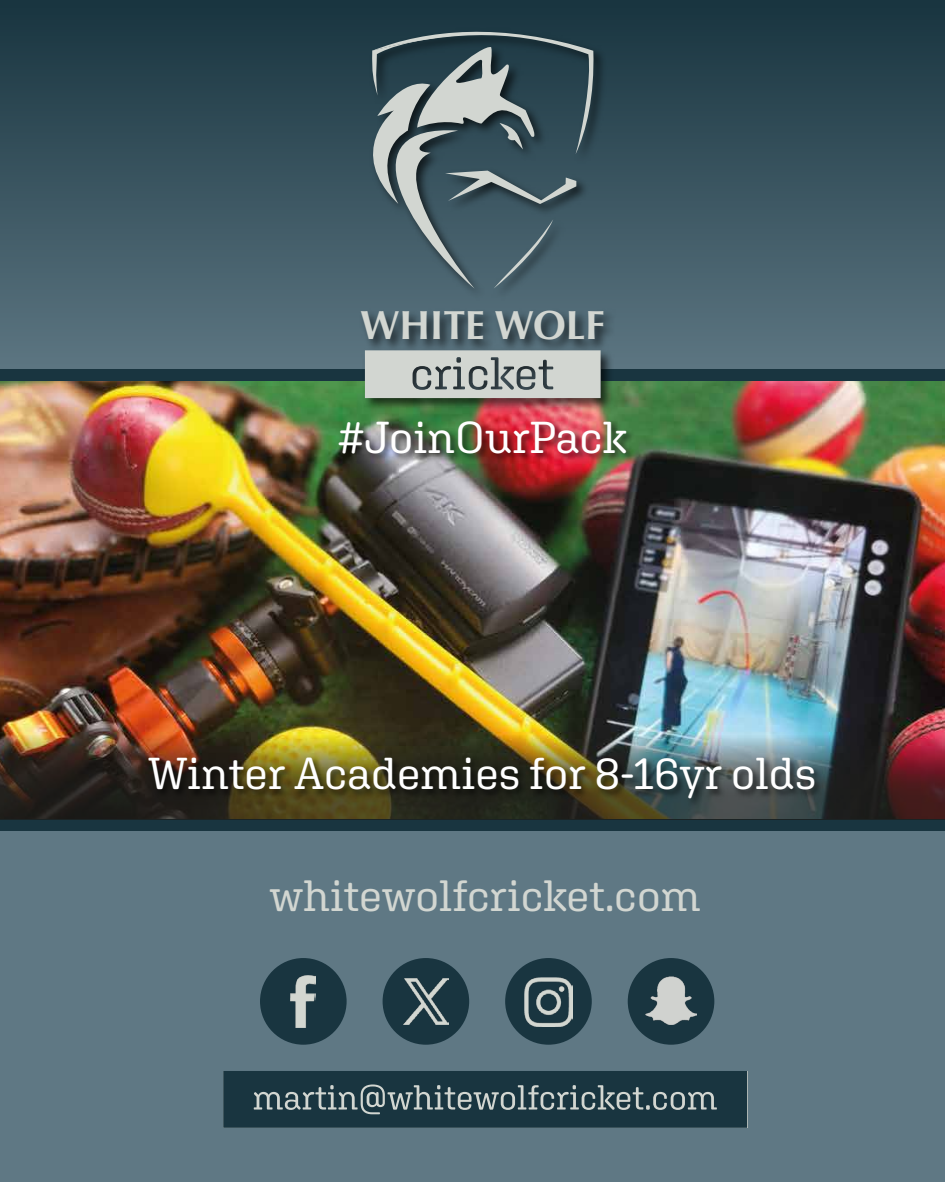
<style>
.page{position:relative;width:945px;height:1182px;background:#fff}
.page>*{position:absolute;margin:0;border:0;box-sizing:border-box;transform-origin:0 0}
.t1{font:44.62px "Aglet Slab";letter-spacing:-.005em;color:#fff}
.t2{font:43.75px "Aglet Slab";letter-spacing:-.005em;color:#d2d6d1}
.t3{font:700 40.77px "Optima";color:#d2d6d1}
</style>
<div class="page">
<img style="left:0;top:381px;width:945px;height:346px">
<div style="left:0;top:842px;width:945px;height:339px;background:#5f7884"></div>
<div style="left:0;top:819px;width:945px;height:12px;background:#193540"></div>
<div style="left:0;top:369px;width:945px;height:12px;background:#193540"></div>
<svg style="left:223px;top:1071px;width:524px;height:56px;background:#2e4750"></svg>
<div style="left:504px;top:1093px;width:8px;height:14px;background:#193540;border-radius:4px"></div>
<div style="left:260px;top:957px;width:87px;height:87px;background:#193540;border-radius:50%"></div>
<img style="left:290px;top:975px;width:26px;height:52px">
<div style="left:383px;top:957px;width:86px;height:87px;background:#193540;border-radius:50%"></div>
<img style="left:404px;top:978px;width:44px;height:45px">
<div style="left:505px;top:957px;width:87px;height:87px;background:#193540;border-radius:50%"></div>
<img style="left:524px;top:977px;width:49px;height:49px">
<div style="left:628px;top:957px;width:86px;height:87px;background:#193540;border-radius:50%"></div>
<img style="left:645px;top:976px;width:52px;height:48px">
<img style="left:334px;top:410px;width:304px;height:63px">
<img style="left:0;top:727px;width:945px;height:92px">
<img style="left:144px;top:746px;width:684px;height:64px">
<div style="left:0;top:0;width:945px;height:368px;background:linear-gradient(to bottom,#18343f,#5c7581)"></div>
<img style="left:354px;top:26px;width:267px;height:388px">
<svg style="left:365px;top:350px;width:236px;height:48px;background:#bdc2bf"></svg>
<svg style="left:344px;top:22px;width:251px;height:266px;background:#4d626b"></svg>
<p class="t3" style="left:360px;top:301px;width:246px">WHITE WOLF</p>
<p class="t1" style="left:338px;top:411px;width:290px">#JoinOurPack</p>
<p class="t1" style="left:148px;top:747px;width:670px">Winter Academies for 8-16yr olds</p>
<p class="t2" style="left:270px;top:869px;width:433px">whitewolfcricket.com</p>
</div>
